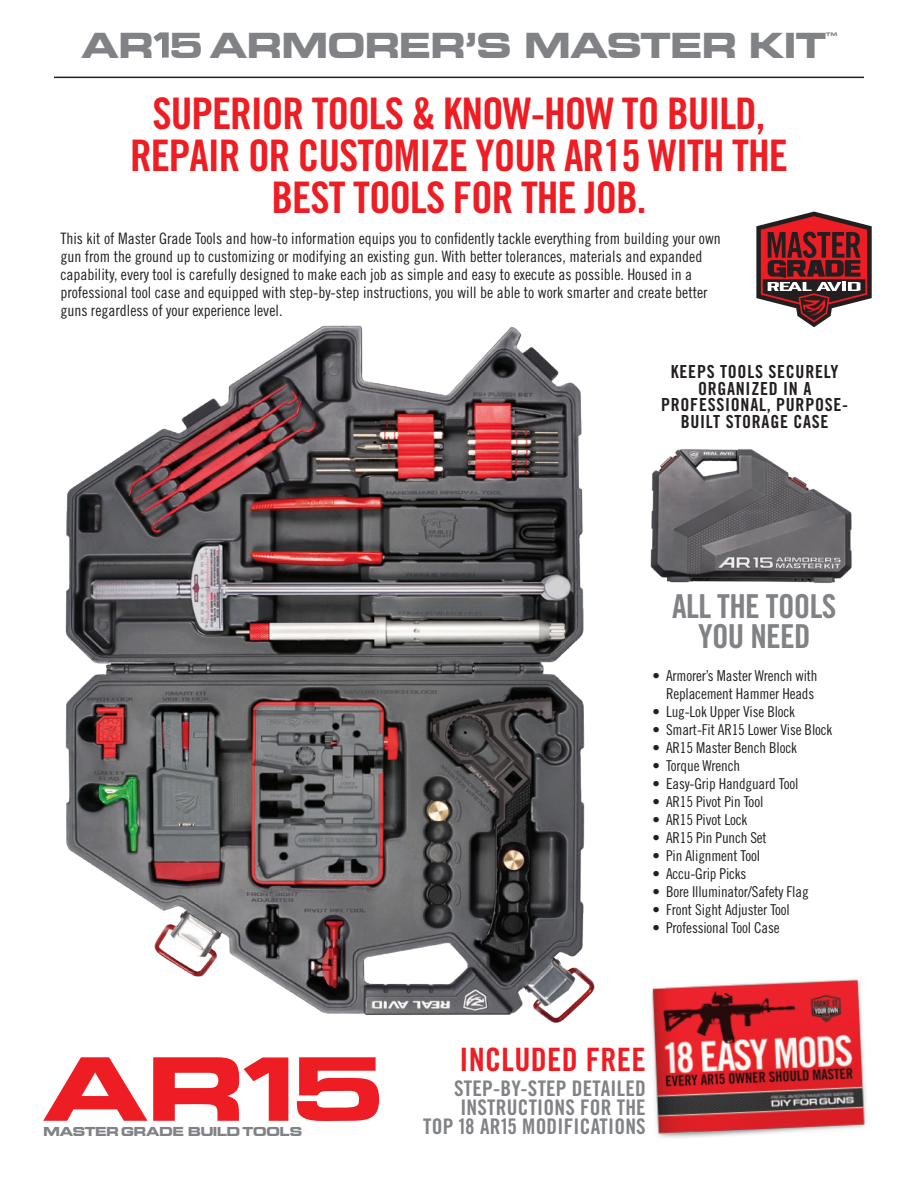
<style>
.page{position:relative;width:918px;height:1188px;background:#fff}
.page>*{position:absolute;margin:0;border:0;box-sizing:border-box;transform-origin:0 0}
.headline{font:43.5px/42px "Trade Gothic LT Std Bd Cn 20";letter-spacing:-.025em;color:#ee1d23;text-align:center}
.product_Title{font:700 36px "Eddmond";letter-spacing:-.02em;color:#808285}
.callouts-22pt-60blk{font:33px/30px "Trade Gothic LT Std Bd Cn 20";letter-spacing:-.02em;color:#808285;text-align:center}
.t1{font:32.25px "Trade Gothic LT Std Bd Cn 20";letter-spacing:.01em;color:#ee1d23}
.t2{font:21.45px/19px "Trade Gothic LT Std Bd Cn 20";letter-spacing:.01em;color:#808285;text-align:right}
.callouts-12pt-100blk{font:18px/16.5px "Trade Gothic LT Std Bd Cn 20";letter-spacing:.04em;color:#231f20;text-align:center}
.lead_paragraph{font:15.75px/18px "Trade Gothic LT Std Cn 18";color:#231f20}
.t3{font:15px/18px "Trade Gothic LT Std Cn 18";letter-spacing:-.01em;color:#231f20;text-align:right}
.title_descriptor{font:700 12.9px "Eddmond";letter-spacing:-.03em;color:#808285}
.product_Title-2{font:700 10.5px "Eddmond";color:#808285}
</style>
<div class="page">
<svg style="left:153px;top:32px;width:16px;height:26px"></svg>
<hr style="left:54px;top:77px;width:810px;height:1px;background:#231f20">
<svg style="left:43px;top:1057px;width:336px;height:64px"></svg>
<svg style="left:756px;top:212px;width:116px;height:115px"></svg>
<img style="left:650px;top:449px;width:202px;height:134px">
<img style="left:651px;top:979px;width:216px;height:159px">
<img style="left:65px;top:325px;width:530px;height:698px">
<p class="product_Title" style="left:81px;top:21px;width:747px">AR 5 ARMORER’S MASTER KIT</p>
<p class="product_Title-2" style="left:825px;top:30px;width:13px">™</p>
<p class="headline" style="left:130px;top:92px;width:659px">SUPERIOR TOOLS &amp; KNOW-HOW TO BUILD,<br>REPAIR OR CUSTOMIZE YOUR AR15 WITH THE<br>BEST TOOLS FOR THE JOB.</p>
<p class="lead_paragraph" style="left:60px;top:229px;width:662px">This kit of Master Grade Tools and how-to information equips you to confidently tackle everything from building your own gun from the ground up to customizing or modifying an existing gun. With better tolerances, materials and expanded capability, every tool is carefully designed to make each job as simple and easy to execute as possible. Housed in a professional tool case and equipped with step-by-step instructions, you will be able to work smarter and create better guns regardless of your experience level.</p>
<p class="callouts-12pt-100blk" style="left:661px;top:363px;width:189px">KEEPS TOOLS SECURELY<br>ORGANIZED IN A<br>PROFESSIONAL, PURPOSE-<br>BUILT STORAGE CASE</p>
<p class="title_descriptor" style="left:43px;top:1123px;width:261px">MASTER GRADE BUILD TOOLS</p>
<p class="callouts-22pt-60blk" style="left:672px;top:591px;width:166px">ALL THE TOOLS<br>YOU NEED</p>
<p class="t3" style="left:653px;top:667px;width:166px">• Armorer’s Master Wrench with<br>Replacement Hammer Heads</p>
<p class="t3" style="left:653px;top:703px;width:144px">• Lug-Lok Upper Vise Block</p>
<p class="t3" style="left:653px;top:721px;width:181px">• Smart-Fit AR15 Lower Vise Block</p>
<p class="t3" style="left:653px;top:739px;width:146px">• AR15 Master Bench Block</p>
<p class="t3" style="left:653px;top:757px;width:89px">• Torque Wrench</p>
<p class="t3" style="left:653px;top:775px;width:147px">• Easy-Grip Handguard Tool</p>
<p class="t3" style="left:653px;top:793px;width:112px">• AR15 Pivot Pin Tool</p>
<p class="t3" style="left:653px;top:811px;width:96px">• AR15 Pivot Lock</p>
<p class="t3" style="left:653px;top:829px;width:116px">• AR15 Pin Punch Set</p>
<p class="t3" style="left:653px;top:847px;width:109px">• Pin Alignment Tool</p>
<p class="t3" style="left:653px;top:865px;width:95px">• Accu-Grip Picks</p>
<p class="t3" style="left:653px;top:883px;width:158px">• Bore Illuminator/Safety Flag</p>
<p class="t3" style="left:653px;top:901px;width:139px">• Front Sight Adjuster Tool</p>
<p class="t3" style="left:653px;top:919px;width:129px">• Professional Tool Case</p>
<p class="t1" style="left:459px;top:1040px;width:188px">INCLUDED FREE</p>
<p class="t2" style="left:423px;top:1078px;width:224px">STEP-BY-STEP DETAILED<br>INSTRUCTIONS FOR THE<br>TOP 18 AR15 MODIFICATIONS</p>
</div>
